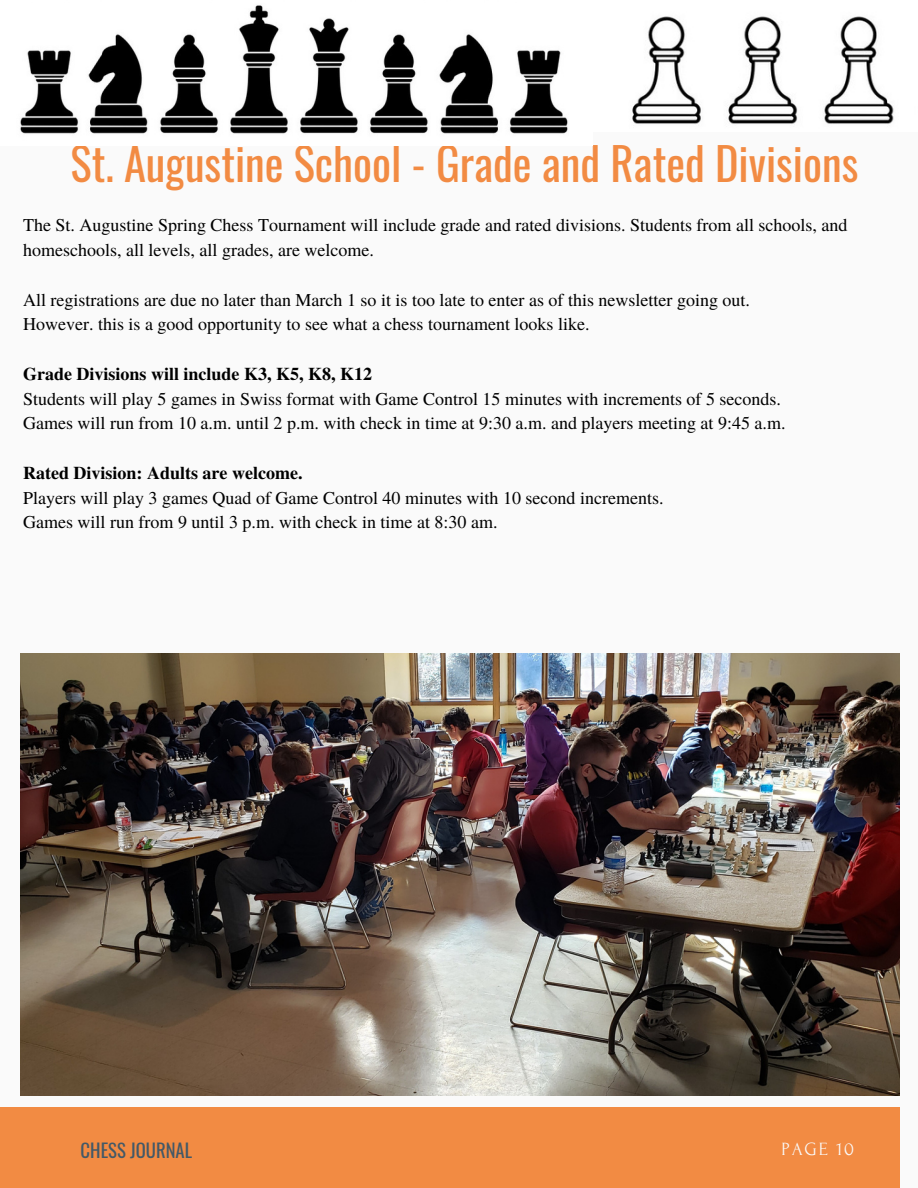
<style>
.page{position:relative;width:918px;height:1188px;background:#fafafa}
.page>*{position:absolute;margin:0;border:0;box-sizing:border-box;transform-origin:0 0}
.t1{font:44.7px "Oswald";color:#f28b43}
.t2{font:18.6px "Oswald";color:#435967}
.t3{font:18.6px "Forum";letter-spacing:.1em;color:#fafafa}
.t4{font:18px/24.8px "Te X Gyre Termes";color:#000}
.t5{font:700 18px "Te X Gyre Termes";color:#000}
</style>
<div class="page">
<div style="left:0;top:1107px;width:900px;height:81px;background:#f28b43"></div>
<img style="left:21px;top:654px;width:878px;height:442px">
<img style="left:20px;top:5px;width:548px;height:129px">
<img style="left:632px;top:16px;width:262px;height:108px">
<p class="t1" style="left:71px;top:129px;width:789px">St. Augustine School - Grade and Rated Divisions</p>
<p class="t4" style="left:23px;top:212px;width:826px">The St. Augustine Spring Chess Tournament will include grade and rated divisions. Students from all schools, and homeschools, all levels, all grades, are welcome.</p>
<p class="t4" style="left:23px;top:286px;width:728px">All registrations are due no later than March 1 so it is too late to enter as of this newsletter going out.</p>
<p class="t4" style="left:23px;top:311px;width:568px">However. this is a good opportunity to see what a chess tournament looks like.</p>
<p class="t5" style="left:23px;top:360px;width:351px">Grade Divisions will include K3, K5, K8, K12</p>
<p class="t4" style="left:23px;top:385px;width:759px">Students will play 5 games in Swiss format with Game Control 15 minutes with increments of 5 seconds.</p>
<p class="t4" style="left:23px;top:410px;width:764px">Games will run from 10 a.m. until 2 p.m. with check in time at 9:30 a.m. and players meeting at 9:45 a.m.</p>
<p class="t5" style="left:23px;top:459px;width:281px">Rated Division: Adults are welcome.</p>
<p class="t4" style="left:23px;top:484px;width:642px">Players will play 3 games Quad of Game Control 40 minutes with 10 second increments.</p>
<p class="t4" style="left:23px;top:509px;width:476px">Games will run from 9 until 3 p.m. with check in time at 8:30 am.</p>
<p class="t2" style="left:81px;top:1136px;width:113px">CHESS JOURNAL</p>
<p class="t3" style="left:781px;top:1139px;width:74px">PAGE 10</p>
</div>
